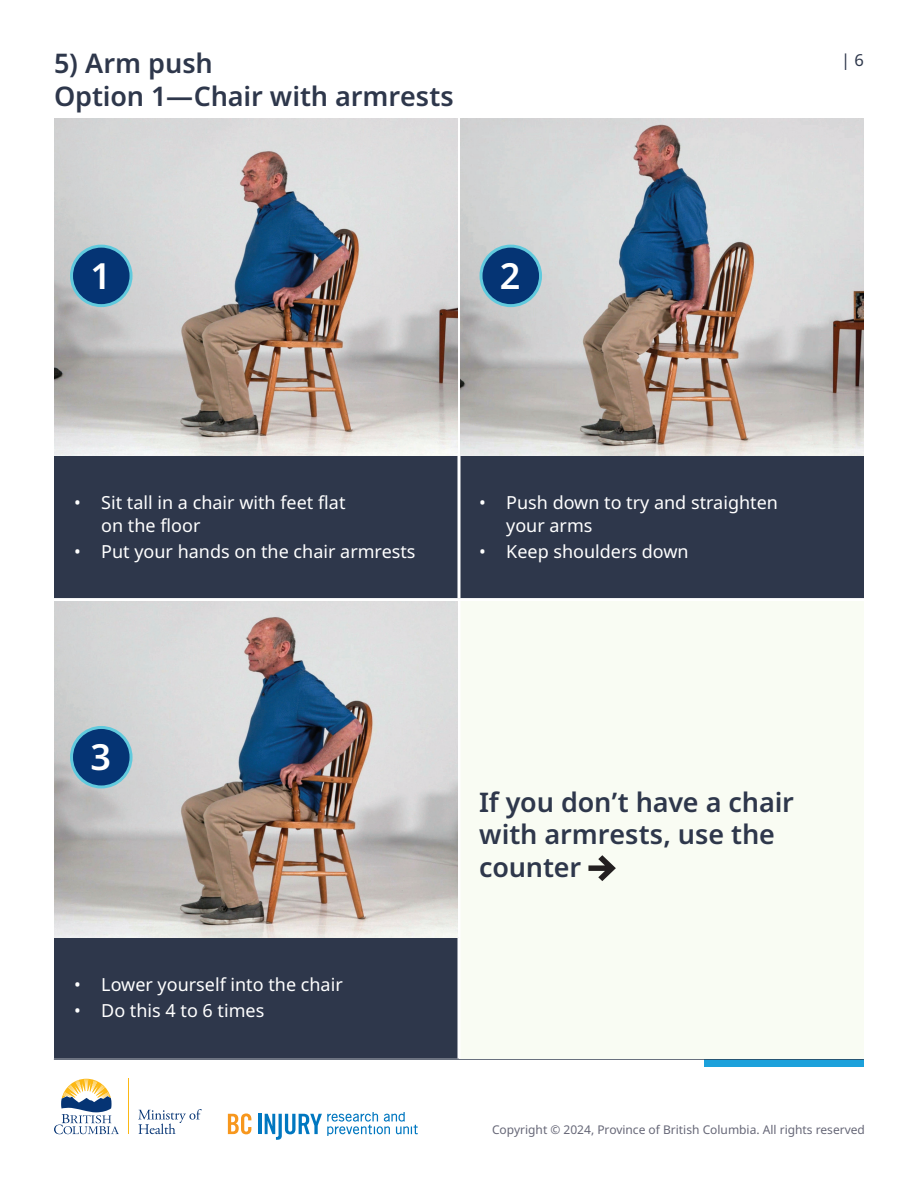
<style>
.page{position:relative;width:918px;height:1188px;background:#fff}
.page>*{position:absolute;margin:0;border:0;box-sizing:border-box;transform-origin:0 0}
.Heading_3_-_Noto_copy_no_side_bar{font:600 36px "Noto Sans";color:#fff}
.Heading_3_-_Noto_copy_no_side_bar-2{font:600 27px/32.4px "Noto Sans";letter-spacing:-.005em;color:#2e374b}
.t1{font:18px/22.5px "Noto Sans";color:#fff}
.t2{font:16.5px "Noto Sans";color:#2e374b}
.t3{font:12px "Noto Sans";color:#666777}
</style>
<div class="page">
<div style="left:704px;top:1059px;width:160px;height:8px;background:#1ca1db"></div>
<svg style="left:228px;top:1113px;width:23px;height:21px"></svg>
<hr style="left:258px;top:1114px;width:3px;height:20px;background:#0077c0">
<svg style="left:265px;top:1112px;width:153px;height:28px"></svg>
<svg style="left:138px;top:1109px;width:64px;height:25px"></svg>
<svg style="left:54px;top:1079px;width:65px;height:55px"></svg>
<hr style="left:128px;top:1079px;width:1px;height:55px;background:#fcb814">
<hr style="left:54px;top:1059px;width:810px;height:1px;background:#2e374b">
<div style="left:54px;top:456px;width:810px;height:603px;background:#2e374b"></div>
<div style="left:459px;top:600px;width:405px;height:459px;background:#f9fcf3"></div>
<hr style="left:458px;top:456px;width:2px;height:142px;background:#fff">
<hr style="left:54px;top:598px;width:405px;height:3px;background:#fff">
<hr style="left:459px;top:598px;width:405px;height:3px;background:#fff">
<hr style="left:458px;top:601px;width:2px;height:336px;background:#fff">
<hr style="left:458px;top:937px;width:2px;height:122px;background:#fff">
<img style="left:54px;top:118px;width:404px;height:338px">
<img style="left:460px;top:118px;width:404px;height:338px">
<img style="left:54px;top:601px;width:404px;height:336px">
<svg style="left:588px;top:855px;width:28px;height:26px"></svg>
<div style="left:72px;top:246px;width:59px;height:60px;background:#053474;border-radius:50%"></div>
<div style="left:70px;top:245px;width:63px;height:62px;border:3px solid #61cadd;border-radius:50%"></div>
<div style="left:481px;top:246px;width:60px;height:60px;background:#053474;border-radius:50%"></div>
<div style="left:480px;top:245px;width:62px;height:62px;border:3px solid #61cadd;border-radius:50%"></div>
<div style="left:72px;top:727px;width:59px;height:60px;background:#053474;border-radius:50%"></div>
<div style="left:70px;top:726px;width:63px;height:62px;border:3px solid #61cadd;border-radius:50%"></div>
<p class="Heading_3_-_Noto_copy_no_side_bar-2" style="left:54px;top:48px;width:160px">5) Arm push</p>
<p class="t2" style="left:841px;top:48px;width:24px">| 6</p>
<p class="Heading_3_-_Noto_copy_no_side_bar-2" style="left:54px;top:80px;width:401px">Option 1—Chair with armrests</p>
<p class="Heading_3_-_Noto_copy_no_side_bar" style="left:90px;top:250px;width:22px">1</p>
<p class="Heading_3_-_Noto_copy_no_side_bar" style="left:500px;top:250px;width:22px">2</p>
<p class="t1" style="left:101px;top:492px;width:246px;text-indent:-27px">• Sit tall in a chair with feet flat on the floor</p>
<p class="t1" style="left:74px;top:540px;width:343px">• Put your hands on the chair armrests</p>
<p class="t1" style="left:506px;top:492px;width:273px;text-indent:-27px">• Push down to try and straighten your arms</p>
<p class="t1" style="left:479px;top:540px;width:211px">• Keep shoulders down</p>
<p class="Heading_3_-_Noto_copy_no_side_bar" style="left:90px;top:732px;width:22px">3</p>
<p class="t1" style="left:74px;top:974px;width:270px">• Lower yourself into the chair</p>
<p class="t1" style="left:74px;top:1000px;width:192px">• Do this 4 to 6 times</p>
<p class="Heading_3_-_Noto_copy_no_side_bar-2" style="left:479px;top:786px;width:316px">If you don’t have a chair with armrests, use the counter</p>
<p class="t3" style="left:492px;top:1121px;width:374px">Copyright © 2024, Province of British Columbia. All rights reserved</p>
</div>
